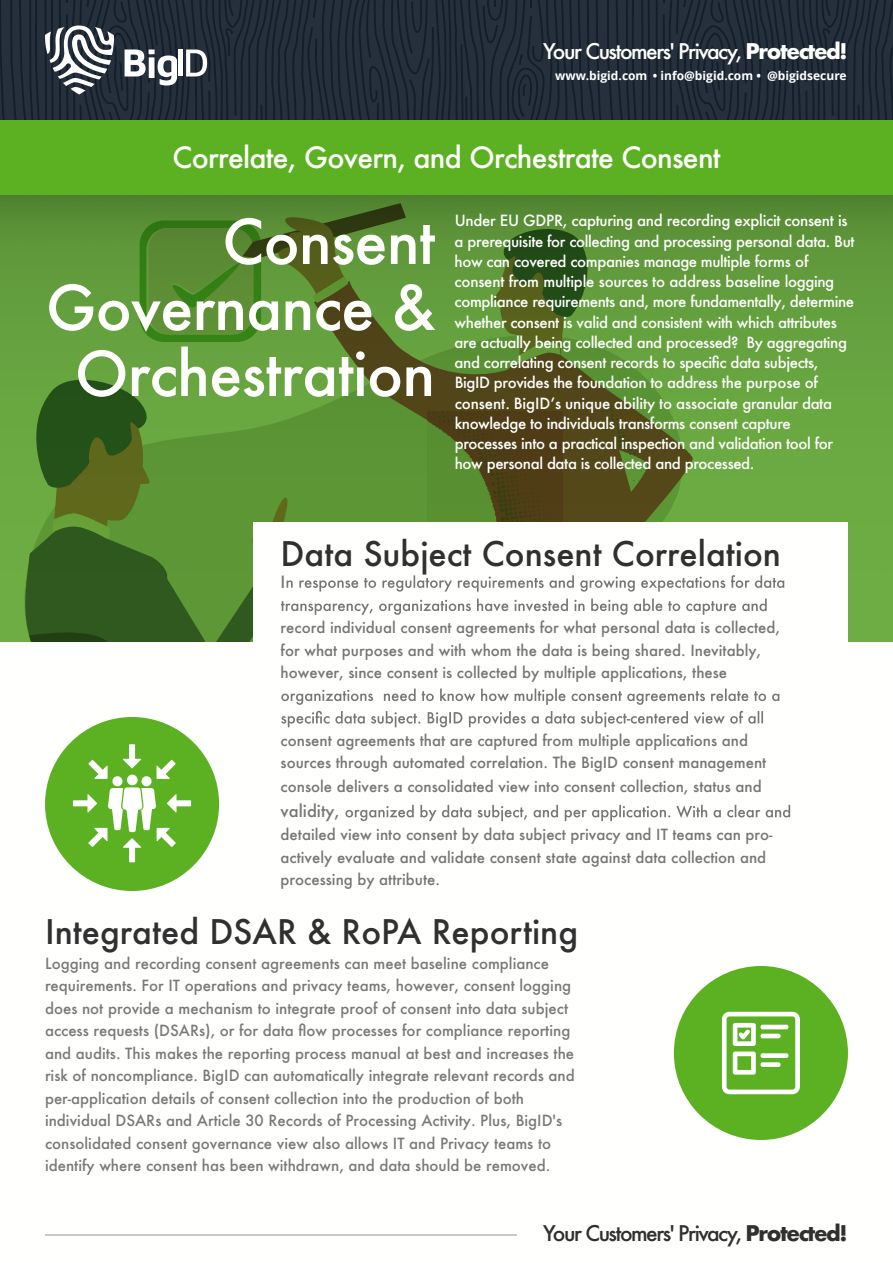
<style>
.page{position:relative;width:893px;height:1263px;background:#fff}
.page>*{position:absolute;margin:0;border:0;box-sizing:border-box;transform-origin:0 0}
.t1{font:500 60px/66px "Futura";letter-spacing:-.015em;color:#fffffe;text-align:right}
.t2{font:500 33px "Futura";color:#303030}
.t3{font:500 28.5px "Futura";letter-spacing:-.025em;color:#fffffe}
.t4{font:500 21px "Futura";letter-spacing:-.07em;color:#fffffe}
.t5{font:500 21px "Futura";letter-spacing:-.07em;color:#303030}
.t6{font:500 16.5px "Futura";color:#767676}
.t7{font:500 15px/22.5px "Futura";color:#797978}
.t8{font:500 15px/20.2px "Futura";letter-spacing:-.025em;color:#fffffe}
.t9{font:500 15px/22.5px "Futura";color:#767676}
.t10{font:700 12px "Open Sans";color:#fffffe}
.s1{font-weight:700}
</style>
<div class="page">
<div style="left:586px;top:0;width:306px;height:120px;background:#26303c"></div>
<hr style="left:655px;top:0;width:2px;height:120px;background:#121f2b">
<svg style="left:607px;top:0;width:43px;height:120px"></svg>
<svg style="left:663px;top:0;width:229px;height:120px"></svg>
<svg style="left:0;top:0;width:601px;height:120px;background:#2a343f"></svg>
<svg style="left:0;top:258px;width:892px;height:384px;background:#69a640"></svg>
<svg style="left:0;top:195px;width:892px;height:63px;background:#548833"></svg>
<div style="left:0;top:120px;width:892px;height:75px;background:#5cb122"></div>
<div style="left:254px;top:522px;width:593px;height:398px;background:#fffffe"></div>
<svg style="left:22px;top:203px;width:762px;height:439px"></svg>
<svg style="left:281px;top:689px;width:498px;height:16px"></svg>
<svg style="left:281px;top:711px;width:482px;height:16px"></svg>
<svg style="left:345px;top:805px;width:445px;height:16px"></svg>
<hr style="left:45px;top:1234px;width:471px;height:2px;background:#c9c9c9">
<div style="left:45px;top:717px;width:174px;height:174px;background:#5cb122;border-radius:87px"></div>
<div style="left:674px;top:966px;width:174px;height:174px;background:#5cb122;border-radius:87px"></div>
<svg style="left:722px;top:1012px;width:78px;height:82px"></svg>
<div style="left:760px;top:1053px;width:28px;height:5px;background:#fff;border-radius:2px"></div>
<div style="left:760px;top:1062px;width:20px;height:5px;background:#fff;border-radius:2px"></div>
<svg style="left:73px;top:744px;width:118px;height:118px"></svg>
<h3 class="t4" style="left:543px;top:36px;width:305px">Your Customers' Privacy, <span class="s1">Protected!</span></h3>
<p class="t10" style="left:555px;top:67px;width:293px">www.bigid.com • info@bigid.com • @bigidsecure</p>
<h3 class="t3" style="left:172px;top:138px;width:550px">Correlate, Govern, and Orchestrate Consent</h3>
<h1 class="t1" style="left:46px;top:208px;width:391px">Consent<br>Governance &amp;<br>Orchestration</h1>
<p class="t8" style="left:454px;top:211px;width:401px">Under EU GDPR, capturing and recording explicit consent is a prerequisite for collecting and processing personal data. But how can covered companies manage multiple forms of consent from multiple sources to address baseline logging compliance requirements and, more fundamentally, determine whether consent is valid and consistent with which attributes are actually being collected and processed? By aggregating and correlating consent records to specific data subjects, BigID provides the foundation to address the purpose of consent. BigIDʼs unique ability to associate granular data knowledge to individuals transforms consent capture processes into a practical inspection and validation tool for how personal data is collected and processed.</p>
<h2 class="t2" style="left:280px;top:531px;width:502px">Data Subject Consent Correlation</h2>
<p class="t6" style="left:280px;top:570px;width:6px">I</p>
<p class="t9" style="left:280px;top:616px;width:501px">record individual consent agreements for what personal data is collected, for what purposes and with whom the data is being shared. Inevitably, however, since consent is collected by multiple applications, these</p>
<p class="t9" style="left:280px;top:729px;width:487px">consent agreements that are captured from multiple applications and sources through automated correlation. The BigID consent management</p>
<p class="t9" style="left:280px;top:775px;width:482px">console delivers a consolidated view into consent collection, status and</p>
<p class="t6" style="left:280px;top:800px;width:60px">validity,</p>
<p class="t9" style="left:280px;top:823px;width:493px">detailed view into consent by data subject privacy and IT teams can pro&shy;actively evaluate and validate consent state against data collection and processing by attribute.</p>
<h2 class="t2" style="left:45px;top:909px;width:534px">Integrated DSAR &amp; RoPA Reporting</h2>
<p class="t7" style="left:45px;top:952px;width:531px">Logging and recording consent agreements can meet baseline compliance requirements. For IT operations and privacy teams, however, consent logging does not provide a mechanism to integrate proof of consent into data subject access requests (DSARs), or for data flow processes for compliance reporting and audits. This makes the reporting process manual at best and increases the risk of noncompliance. BigID can automatically integrate relevant records and per-application details of consent collection into the production of both individual DSARs and Article 30 Records of Processing Activity. Plus, BigID's consolidated consent governance view also allows IT and Privacy teams to identify where consent has been withdrawn, and data should be removed.</p>
<h3 class="t5" style="left:543px;top:1218px;width:305px">Your Customers' Privacy, <span class="s1">Protected!</span></h3>
</div>
